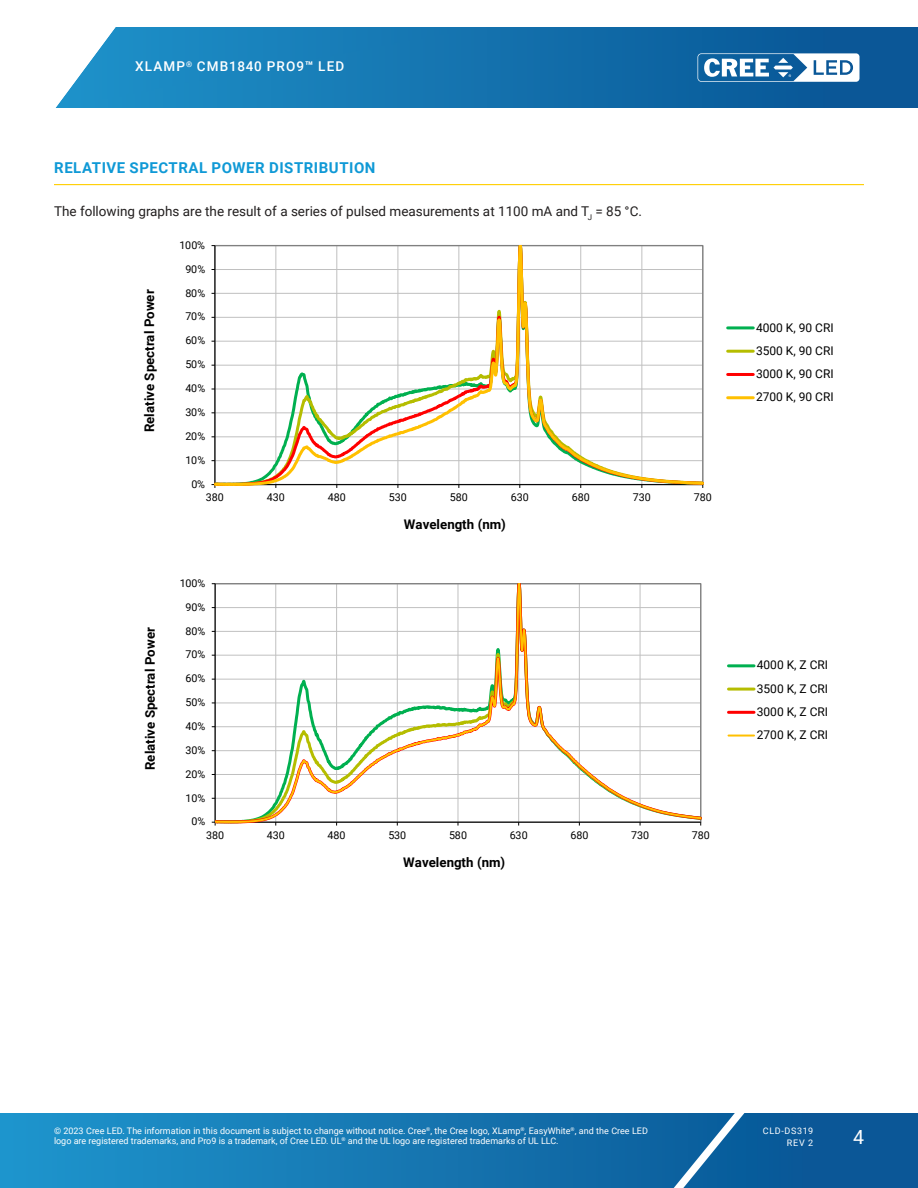
<style>
.page{position:relative;width:918px;height:1188px;background:#fff}
.page>*{position:absolute;margin:0;border:0;box-sizing:border-box;transform-origin:0 0}
.t1{font:19.5px "Roboto";color:#fff}
.t2{font:700 15px "Roboto";letter-spacing:.035em;color:#0f99d6}
.t3{font:13.5px "Roboto";color:#221f1f}
.t4{font:500 13.5px "Roboto";letter-spacing:.085em;color:#fff}
.t5{font:700 13.35px "Roboto";color:#000}
.t6{font:700 13.2px "Roboto";color:#000}
.t7{font:12px/23.2px "Roboto";color:#000;text-align:justify}
.t8{font:10.8px "Roboto";color:#000}
.t9{font:10.65px "Roboto";letter-spacing:-.01em;color:#000}
.t10{font:9px/10.8px "Roboto";color:#fff}
.t11{font:9px/12px "Roboto";letter-spacing:.085em;color:#fff;text-align:right}
.s1{font-weight:700}
</style>
<div class="page">
<img style="left:0;top:1113px;width:918px;height:75px">
<svg style="left:644px;top:1113px;width:117px;height:75px;background:#1d6ca5"></svg>
<svg style="left:85px;top:27px;width:833px;height:81px;background:#1573ae"></svg>
<img style="left:55px;top:68px;width:30px;height:40px">
<svg style="left:698px;top:53px;width:162px;height:29px"></svg>
<hr style="left:54px;top:184px;width:810px;height:1px;background:#ffce00">
<svg style="left:215px;top:246px;width:489px;height:239px"></svg>
<hr style="left:728px;top:326px;width:25px;height:3px;background:#00b050">
<hr style="left:728px;top:350px;width:25px;height:3px;background:#b5bd00">
<hr style="left:728px;top:373px;width:25px;height:3px;background:#f00">
<hr style="left:728px;top:396px;width:25px;height:3px;background:#ffc000">
<svg style="left:215px;top:584px;width:487px;height:239px"></svg>
<hr style="left:728px;top:664px;width:26px;height:3px;background:#00b050">
<hr style="left:728px;top:688px;width:26px;height:3px;background:#b5bd00">
<hr style="left:728px;top:711px;width:26px;height:3px;background:#f00">
<hr style="left:728px;top:735px;width:26px;height:2px;background:#ffc000">
<h3 class="t4" style="left:135px;top:59px;width:211px">XLAMP<sup>®</sup> CMB1840 PRO9<span class="s1">™</span> LED</h3>
<h2 class="t2" style="left:54px;top:161px;width:323px">RELATIVE SPECTRAL POWER DISTRIBUTION</h2>
<h3 class="t3" style="left:54px;top:202px;width:590px">The following graphs are the result of a series of pulsed measurements at 1100 mA and T<sub>J</sub> = 85 °C.</h3>
<p class="t9" style="left:179px;top:238px;width:27px">100%</p>
<h3 class="t5" style="left:140px;top:432px;width:144px;rotate:-90deg">Relative Spectral Power</h3>
<h3 class="t6" style="left:141px;top:770px;width:144px;rotate:-90deg">Relative Spectral Power</h3>
<p class="t9" style="left:185px;top:261px;width:21px">90%</p>
<p class="t9" style="left:185px;top:285px;width:21px">80%</p>
<p class="t9" style="left:185px;top:309px;width:21px">70%</p>
<p class="t9" style="left:185px;top:333px;width:21px">60%</p>
<p class="t9" style="left:185px;top:357px;width:21px">50%</p>
<p class="t9" style="left:185px;top:381px;width:21px">40%</p>
<p class="t9" style="left:185px;top:405px;width:21px">30%</p>
<p class="t9" style="left:185px;top:429px;width:21px">20%</p>
<p class="t9" style="left:185px;top:453px;width:21px">10%</p>
<p class="t9" style="left:191px;top:477px;width:15px">0%</p>
<p class="t9" style="left:206px;top:490px;width:20px">380</p>
<p class="t9" style="left:267px;top:490px;width:20px">430</p>
<p class="t9" style="left:328px;top:490px;width:20px">480</p>
<p class="t9" style="left:389px;top:490px;width:20px">530</p>
<p class="t9" style="left:450px;top:490px;width:20px">580</p>
<p class="t9" style="left:511px;top:490px;width:20px">630</p>
<p class="t9" style="left:572px;top:490px;width:20px">680</p>
<p class="t9" style="left:633px;top:490px;width:20px">730</p>
<p class="t9" style="left:694px;top:490px;width:20px">780</p>
<p class="t9" style="left:180px;top:576px;width:27px">100%</p>
<p class="t9" style="left:186px;top:599px;width:21px">90%</p>
<p class="t9" style="left:186px;top:623px;width:21px">80%</p>
<p class="t9" style="left:186px;top:647px;width:21px">70%</p>
<p class="t8" style="left:186px;top:671px;width:21px">60%</p>
<p class="t9" style="left:186px;top:695px;width:21px">50%</p>
<p class="t9" style="left:186px;top:719px;width:21px">40%</p>
<p class="t9" style="left:186px;top:743px;width:21px">30%</p>
<p class="t9" style="left:186px;top:766px;width:21px">20%</p>
<p class="t9" style="left:186px;top:790px;width:21px">10%</p>
<p class="t9" style="left:192px;top:814px;width:15px">0%</p>
<h3 class="t5" style="left:404px;top:515px;width:104px">Wavelength (nm)</h3>
<p class="t9" style="left:206px;top:828px;width:19px">380</p>
<p class="t9" style="left:267px;top:828px;width:19px">430</p>
<p class="t9" style="left:328px;top:828px;width:19px">480</p>
<p class="t9" style="left:388px;top:828px;width:19px">530</p>
<p class="t9" style="left:449px;top:828px;width:19px">580</p>
<p class="t9" style="left:510px;top:828px;width:19px">630</p>
<p class="t9" style="left:570px;top:828px;width:19px">680</p>
<p class="t9" style="left:631px;top:828px;width:19px">730</p>
<p class="t9" style="left:692px;top:828px;width:19px">780</p>
<h3 class="t6" style="left:403px;top:853px;width:103px">Wavelength (nm)</h3>
<h3 class="t7" style="left:756px;top:315px;width:79px">4000 K, 90 CRI 3500 K, 90 CRI 3000 K, 90 CRI 2700 K, 90 CRI</h3>
<h3 class="t7" style="left:757px;top:653px;width:73px">4000 K, Z CRI 3500 K, Z CRI 3000 K, Z CRI 2700 K, Z CRI</h3>
<p class="t10" style="left:54px;top:1126px;width:595px">© 2023 Cree LED. The information in this document is subject to change without notice. Cree<sup>®</sup>, the Cree logo, XLamp<sup>®</sup>, EasyWhite<sup>®</sup>, and the Cree LED logo are registered trademarks, and Pro9 is a trademark, of Cree LED. UL<sup>®</sup> and the UL logo are registered trademarks of UL LLC.</p>
<p class="t11" style="left:763px;top:1125px;width:52px">CLD-DS319<br>REV 2</p>
<h1 class="t1" style="left:853px;top:1129px;width:12px">4</h1>
</div>
